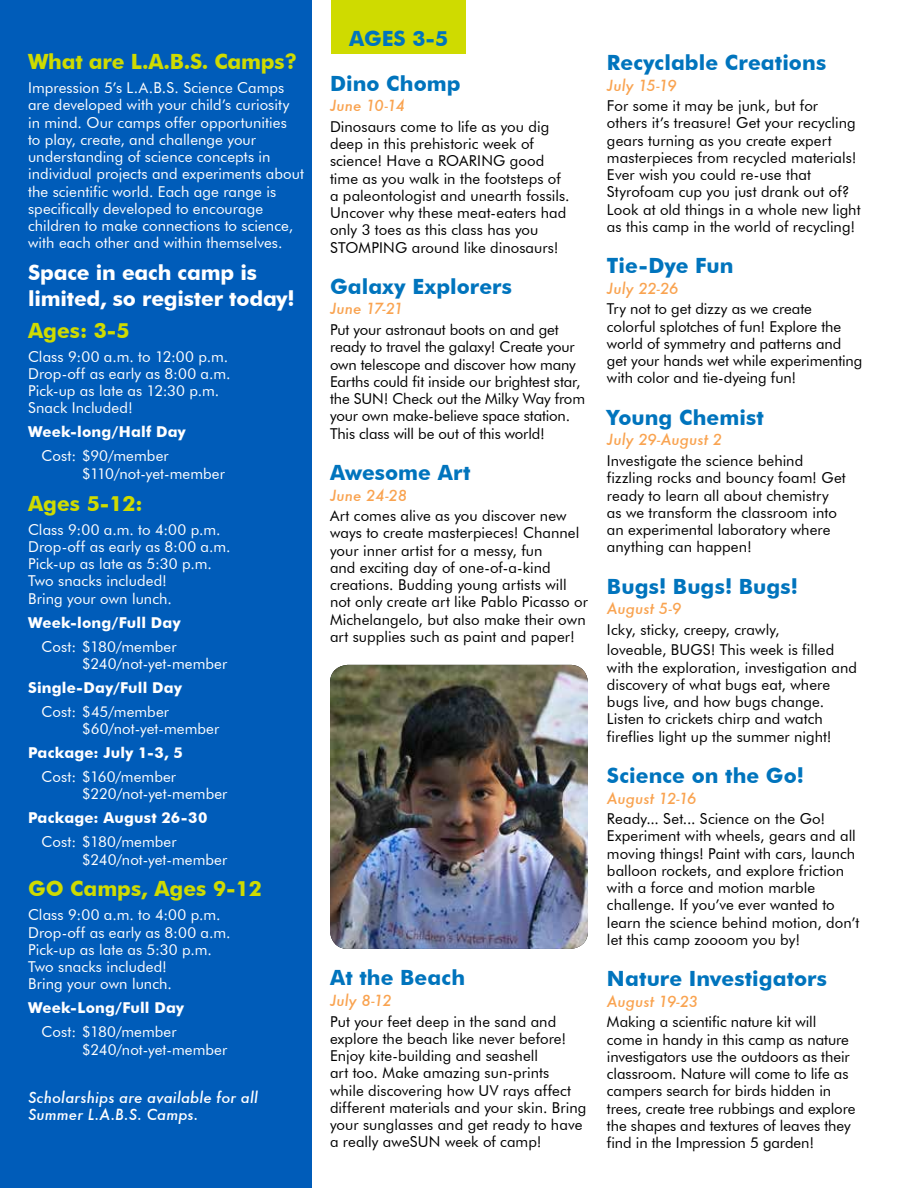
<style>
.page{position:relative;width:918px;height:1188px;background:#fff}
.page>*{position:absolute;margin:0;border:0;box-sizing:border-box;transform-origin:0 0}
.t1{font:700 21px "Futura BT";letter-spacing:.005em;color:#0074bd}
.t2{font:700 21px "Futura BT";color:#cfdb00}
.t3{font:700 21px/25.2px "Futura BT";letter-spacing:-.01em;color:#fff}
.t4{font:15px/17.2px "Futura BT";color:#000}
.t5{font:15px/17.2px "Futura BT";letter-spacing:.005em;color:#fff}
.t6{font:700 15px "Futura BT";letter-spacing:.01em;color:#fff}
.t7{font:italic 500 15px "Futura";letter-spacing:.005em;color:#f9a350}
.t8{font:italic 500 15px/17.2px "Futura";letter-spacing:.01em;color:#fff}
</style>
<div class="page">
<div style="left:331px;top:0;width:135px;height:53px;background:#cfdb00"></div>
<img style="left:330px;top:665px;width:258px;height:284px">
<div style="left:0;top:0;width:312px;height:1188px;background:#005cb9"></div>
<h1 class="t2" style="left:28px;top:49px;width:271px">What are L.A.B.S. Camps?</h1>
<p class="t5" style="left:28px;top:79px;width:277px">Impression 5’s L.A.B.S. Science Camps are developed with your child’s curiosity in mind. Our camps offer opportunities<br>to play, create, and challenge your understanding of science concepts in individual projects and experiments about the scientific world. Each age range is specifically developed to encourage children to make connections to science, with each other and within themselves.</p>
<h1 class="t3" style="left:28px;top:260px;width:268px">Space in each camp is limited, so register today!</h1>
<h1 class="t2" style="left:28px;top:317px;width:103px">Ages: 3-5</h1>
<p class="t5" style="left:28px;top:347px;width:204px">Class 9:00 a.m. to 12:00 p.m.<br>Drop-off as early as 8:00 a.m.<br>Pick-up as late as 12:30 p.m.<br>Snack Included!</p>
<p class="t6" style="left:28px;top:423px;width:159px">Week-long/Half Day</p>
<p class="t5" style="left:82px;top:447px;width:144px;text-indent:-41px">Cost: $90/member $110/not-yet-member</p>
<h1 class="t2" style="left:28px;top:490px;width:116px">Ages 5-12:</h1>
<p class="t5" style="left:28px;top:520px;width:204px">Class 9:00 a.m. to 4:00 p.m.<br>Drop-off as early as 8:00 a.m.<br>Pick-up as late as 5:30 p.m.<br>Two snacks included!<br>Bring your own lunch.</p>
<p class="t6" style="left:28px;top:613px;width:154px">Week-long/Full Day</p>
<p class="t5" style="left:82px;top:637px;width:147px;text-indent:-41px">Cost: $180/member $240/not-yet-member</p>
<p class="t6" style="left:28px;top:678px;width:155px">Single-Day/Full Day</p>
<p class="t5" style="left:82px;top:703px;width:139px;text-indent:-41px">Cost: $45/member $60/not-yet-member</p>
<p class="t6" style="left:28px;top:744px;width:156px">Package: July 1-3, 5</p>
<p class="t5" style="left:82px;top:768px;width:147px;text-indent:-41px">Cost: $160/member $220/not-yet-member</p>
<p class="t6" style="left:28px;top:809px;width:181px">Package: August 26-30</p>
<p class="t5" style="left:82px;top:833px;width:147px;text-indent:-41px">Cost: $180/member $240/not-yet-member</p>
<h1 class="t2" style="left:28px;top:876px;width:235px">GO Camps, Ages 9-12</h1>
<p class="t5" style="left:28px;top:906px;width:204px">Class 9:00 a.m. to 4:00 p.m.<br>Drop-off as early as 8:00 a.m.<br>Pick-up as late as 5:30 p.m.<br>Two snacks included!<br>Bring your own lunch.</p>
<p class="t6" style="left:28px;top:999px;width:158px">Week-Long/Full Day</p>
<p class="t5" style="left:82px;top:1023px;width:147px;text-indent:-41px">Cost: $180/member $240/not-yet-member</p>
<p class="t8" style="left:28px;top:1088px;width:231px">Scholarships are available for all<br>Summer L.A.B.S. Camps.</p>
<h1 class="t1" style="left:349px;top:26px;width:101px">Ages 3-5</h1>
<h1 class="t1" style="left:330px;top:70px;width:132px">Dino Chomp</h1>
<p class="t7" style="left:330px;top:95px;width:76px">June 10-14</p>
<p class="t4" style="left:330px;top:118px;width:241px">Dinosaurs come to life as you dig deep in this prehistoric week of science! Have a ROARING good time as you walk in the footsteps of a paleontologist and unearth fossils.<br>Uncover why these meat-eaters had only 3 toes as this class has you<br>STOMPING around like dinosaurs!</p>
<h1 class="t1" style="left:330px;top:274px;width:184px">Galaxy Explorers</h1>
<p class="t7" style="left:330px;top:299px;width:75px">June 17-21</p>
<p class="t4" style="left:330px;top:321px;width:257px">Put your astronaut boots on and get ready to travel the galaxy! Create your own telescope and discover how many Earths could fit inside our brightest star, the SUN! Check out the Milky Way from your own make-believe space station.<br>This class will be out of this world!</p>
<h1 class="t1" style="left:330px;top:460px;width:142px">Awesome Art</h1>
<p class="t7" style="left:330px;top:485px;width:78px">June 24-28</p>
<p class="t4" style="left:330px;top:507px;width:259px">Art comes alive as you discover new ways to create masterpieces! Channel your inner artist for a messy, fun<br>and exciting day of one-of-a-kind creations. Budding young artists will not only create art like Pablo Picasso or Michelangelo, but also make their own art supplies such as paint and paper!</p>
<h1 class="t1" style="left:330px;top:965px;width:137px">At the Beach</h1>
<p class="t7" style="left:330px;top:990px;width:63px">July 8-12</p>
<p class="t4" style="left:330px;top:1013px;width:258px">Put your feet deep in the sand and explore the beach like never before!<br>Enjoy kite-building and seashell<br>art too. Make amazing sun-prints while discovering how UV rays affect different materials and your skin. Bring your sunglasses and get ready to have a really aweSUN week of camp!</p>
<h1 class="t1" style="left:607px;top:50px;width:221px">Recyclable Creations</h1>
<p class="t7" style="left:607px;top:75px;width:71px">July 15-19</p>
<p class="t4" style="left:607px;top:97px;width:255px">For some it may be junk, but for others it’s treasure! Get your recycling gears turning as you create expert masterpieces from recycled materials!<br>Ever wish you could re-use that Styrofoam cup you just drank out of?<br>Look at old things in a whole new light as this camp in the world of recycling!</p>
<h1 class="t1" style="left:607px;top:253px;width:128px">Tie-Dye Fun</h1>
<p class="t7" style="left:607px;top:278px;width:73px">July 22-26</p>
<p class="t4" style="left:607px;top:300px;width:257px">Try not to get dizzy as we create colorful splotches of fun! Explore the world of symmetry and patterns and get your hands wet while experimenting with color and tie-dyeing fun!</p>
<h1 class="t1" style="left:607px;top:405px;width:158px">Young Chemist</h1>
<p class="t7" style="left:607px;top:429px;width:117px">July 29-August 2</p>
<p class="t4" style="left:607px;top:452px;width:240px">Investigate the science behind fizzling rocks and bouncy foam! Get ready to learn all about chemistry as we transform the classroom into an experimental laboratory where anything can happen!</p>
<h1 class="t1" style="left:607px;top:573px;width:193px">Bugs! Bugs! Bugs!</h1>
<p class="t7" style="left:607px;top:598px;width:76px">August 5-9</p>
<p class="t4" style="left:607px;top:619px;width:229px;line-height:20.7px">Icky, sticky, creepy, crawly, loveable, BUGS! This week is filled</p>
<p class="t4" style="left:607px;top:659px;width:252px">with the exploration, investigation and discovery of what bugs eat, where bugs live, and how bugs change.<br>Listen to crickets chirp and watch fireflies light up the summer night!</p>
<h1 class="t1" style="left:607px;top:763px;width:198px">Science on the Go!</h1>
<p class="t7" style="left:607px;top:788px;width:91px">August 12-16</p>
<p class="t4" style="left:607px;top:810px;width:254px">Ready... Set... Science on the Go!<br>Experiment with wheels, gears and all moving things! Paint with cars, launch balloon rockets, and explore friction with a force and motion marble challenge. If you’ve ever wanted to learn the science behind motion, don’t let this camp zoooom you by!</p>
<h1 class="t1" style="left:607px;top:966px;width:222px">Nature Investigators</h1>
<p class="t7" style="left:607px;top:991px;width:93px">August 19-23</p>
<p class="t4" style="left:607px;top:1013px;width:250px">Making a scientific nature kit will come in handy in this camp as nature investigators use the outdoors as their classroom. Nature will come to life as campers search for birds hidden in trees, create tree rubbings and explore the shapes and textures of leaves they find in the Impression 5 garden!</p>
</div>
